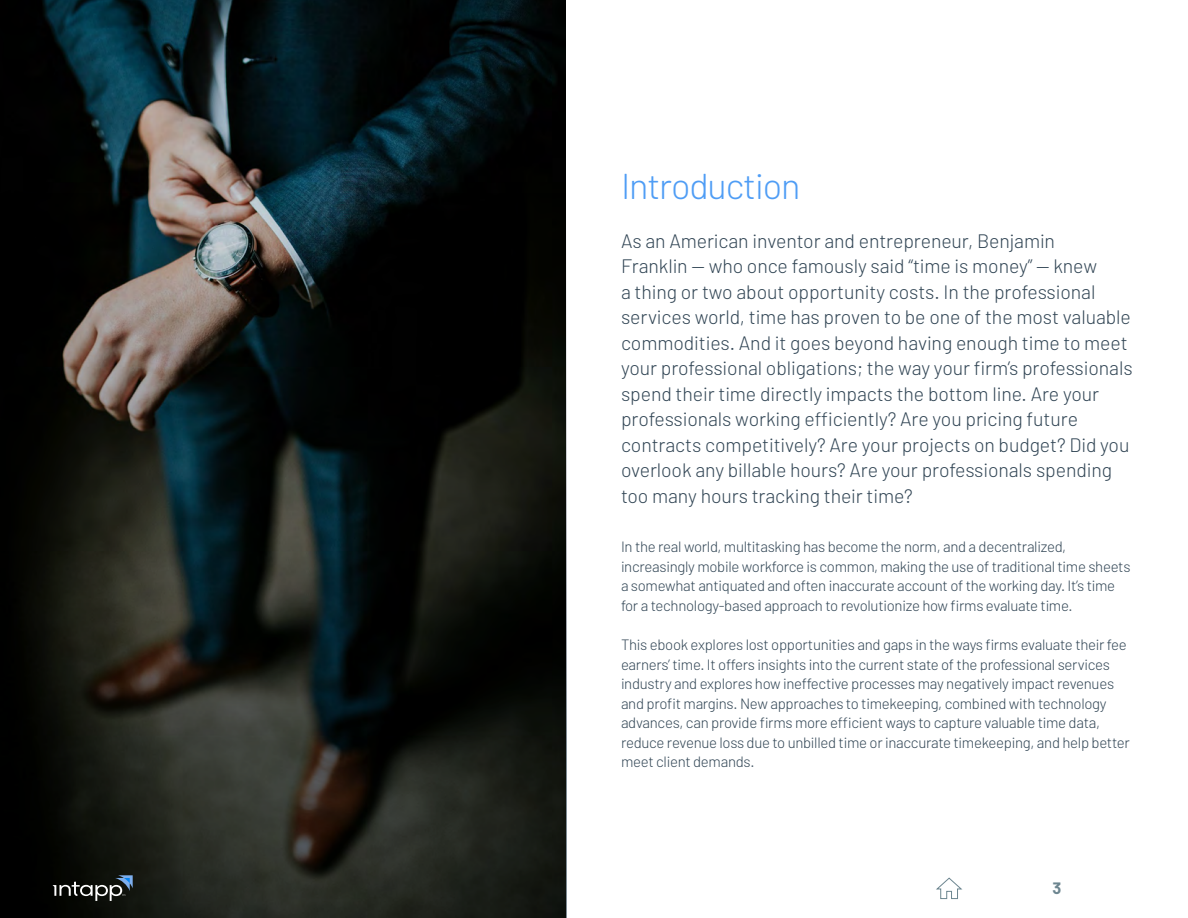
<style>
.page{position:relative;width:1188px;height:918px;background:#fff}
.page>*{position:absolute;margin:0;border:0;box-sizing:border-box;transform-origin:0 0}
.head{font:300 36px "Barlow";letter-spacing:-.03em;color:#4f9df5}
.intro{font:300 19.5px/25.5px "Barlow";letter-spacing:-.005em;color:#324655}
.t1{font:700 16.5px "Barlow";color:#6d8690}
.body{font:300 15px/19.5px "Barlow";letter-spacing:-.02em;color:#324655}
</style>
<div class="page">
<svg style="left:0;top:0;width:567px;height:918px;background:#171c1b"></svg>
<svg style="left:936px;top:877px;width:27px;height:22px"></svg>
<svg style="left:52px;top:875px;width:81px;height:26px;background:#363a3a"></svg>
<p class="head" style="left:621px;top:164px;width:181px">Introduction</p>
<p class="intro" style="left:621px;top:227px;width:513px">As an American inventor and entrepreneur, Benjamin<br>Franklin — who once famously said “time is money” — knew<br>a thing or two about opportunity costs. In the professional services world, time has proven to be one of the most valuable commodities. And it goes beyond having enough time to meet your professional obligations; the way your firm’s professionals spend their time directly impacts the bottom line. Are your professionals working efficiently? Are you pricing future contracts competitively? Are your projects on budget? Did you overlook any billable hours? Are your professionals spending too many hours tracking their time?</p>
<p class="body" style="left:621px;top:536px;width:511px">In the real world, multitasking has become the norm, and a decentralized, increasingly mobile workforce is common, making the use of traditional time sheets a somewhat antiquated and often inaccurate account of the working day. It’s time for a technology-based approach to revolutionize how firms evaluate time.</p>
<p class="body" style="left:621px;top:635px;width:510px">This ebook explores lost opportunities and gaps in the ways firms evaluate their fee earners’ time. It offers insights into the current state of the professional services industry and explores how ineffective processes may negatively impact revenues and profit margins. New approaches to timekeeping, combined with technology advances, can provide firms more efficient ways to capture valuable time data, reduce revenue loss due to unbilled time or inaccurate timekeeping, and help better meet client demands.</p>
<p class="t1" style="left:1053px;top:878px;width:10px">3</p>
</div>
